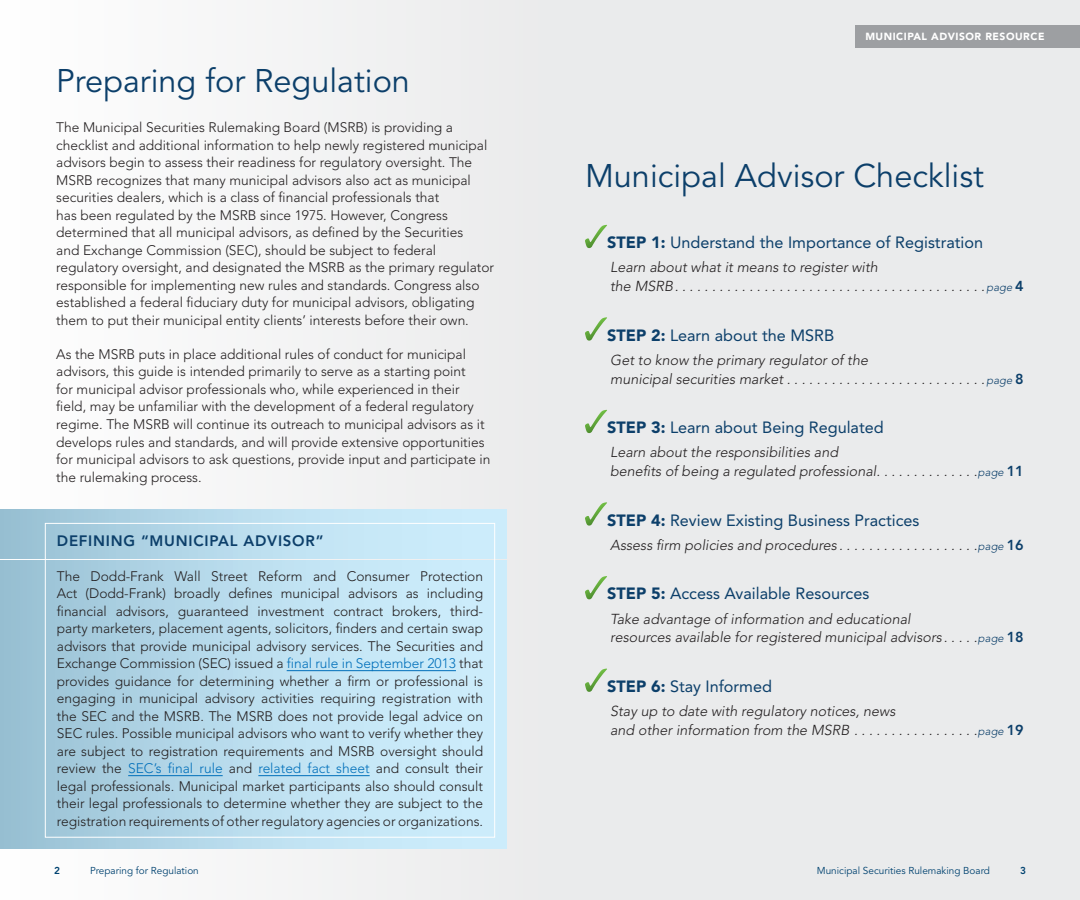
<style>
.page{position:relative;width:1080px;height:900px;background:#fff}
.page>*{position:absolute;margin:0;border:0;box-sizing:border-box;transform-origin:0 0}
.t1{font:32.5px "Avenir LT Std";color:#0c3f6a}
.t2{font:16.25px "Avenir LT Std";color:#0c3f6a}
.t3{font:800 15px "Avenir LT Std";letter-spacing:.05em;color:#0c3f6a}
.t4{font:italic 300 14.38px/18.8px "Avenir LT Std";color:#231f20}
.t5{font:300 13.75px/17.5px "Avenir LT Std";color:#231f20}
.t6{font:900 10.25px "Avenir LT Std";letter-spacing:.05em;color:#fff}
.t7{font:10px "Avenir LT Std";color:#004270}
.t8{font:800 10px "Avenir LT Std";color:#004270}
.s1{color:#006fba}
.s2{font-weight:900}
.s3{font-size:11.25px;color:#0c3f6a}
.s4{font-weight:800;font-style:normal;color:#0c3f6a}
</style>
<div class="page">
<div style="left:540px;top:0;width:540px;height:900px;background:#eaebec"></div>
<div style="left:0;top:0;width:540px;height:900px;background:#f4f4f5"></div>
<div style="left:855px;top:25px;width:225px;height:22px;background:#9d9fa2"></div>
<svg style="left:585px;top:225px;width:22px;height:23px"></svg>
<svg style="left:585px;top:317px;width:22px;height:24px"></svg>
<svg style="left:585px;top:410px;width:22px;height:23px"></svg>
<svg style="left:585px;top:502px;width:22px;height:24px"></svg>
<svg style="left:585px;top:576px;width:22px;height:23px"></svg>
<svg style="left:585px;top:669px;width:22px;height:23px"></svg>
<div style="left:0;top:510px;width:506px;height:48px;background:linear-gradient(to right,#9dc4d6,#d5f3ff)"></div>
<div style="left:0;top:561px;width:506px;height:288px;background:linear-gradient(to right,#9cc3d6,#d4f3ff)"></div>
<hr style="left:287px;top:670px;width:169px;height:1px;background:#006fba">
<hr style="left:128px;top:775px;width:95px;height:1px;background:#006fba">
<hr style="left:258px;top:775px;width:112px;height:1px;background:#006fba">
<div style="left:45px;top:523px;width:450px;height:315px;border:1px solid #fff"></div>
<h1 class="t1" style="left:56px;top:62px;width:355px">Preparing for Regulation</h1>
<p class="t5" style="left:56px;top:119px;width:439px">The Municipal Securities Rulemaking Board (MSRB) is providing a checklist and additional information to help newly registered municipal advisors begin to assess their readiness for regulatory oversight. The MSRB recognizes that many municipal advisors also act as municipal securities dealers, which is a class of financial professionals that<br>has been regulated by the MSRB since 1975. However, Congress determined that all municipal advisors, as defined by the Securities<br>and Exchange Commission (SEC), should be subject to federal regulatory oversight, and designated the MSRB as the primary regulator responsible for implementing new rules and standards. Congress also established a federal fiduciary duty for municipal advisors, obligating them to put their municipal entity clients’ interests before their own.</p>
<p class="t5" style="left:56px;top:346px;width:436px">As the MSRB puts in place additional rules of conduct for municipal advisors, this guide is intended primarily to serve as a starting point<br>for municipal advisor professionals who, while experienced in their field, may be unfamiliar with the development of a federal regulatory regime. The MSRB will continue its outreach to municipal advisors as it develops rules and standards, and will provide extensive opportunities for municipal advisors to ask questions, provide input and participate in the rulemaking process.</p>
<p class="t3" style="left:57px;top:532px;width:268px">DEFINING “MUNICIPAL ADVISOR”</p>
<p class="t5" style="left:57px;top:567px;width:428px;text-align:justify">The Dodd-Frank Wall Street Reform and Consumer Protection Act (Dodd-Frank) broadly defines municipal advisors as including financial advisors, guaranteed investment contract brokers, third&shy;party marketers, placement agents, solicitors, finders and certain swap advisors that provide municipal advisory services. The Securities and Exchange Commission (SEC) issued a <span class="s1">final rule in September 2013</span> that provides guidance for determining whether a firm or professional is engaging in municipal advisory activities requiring registration with the SEC and the MSRB. The MSRB does not provide legal advice on SEC rules. Possible municipal advisors who want to verify whether they are subject to registration requirements and MSRB oversight should review the <span class="s1">SEC’s final rule</span> and <span class="s1">related fact sheet</span> and consult their legal professionals. Municipal market participants also should consult their legal professionals to determine whether they are subject to the registration requirements of other regulatory agencies or organizations.</p>
<p class="t6" style="left:865px;top:30px;width:181px">MUNICIPAL ADVISOR RESOURCE</p>
<h1 class="t1" style="left:585px;top:158px;width:401px">Municipal Advisor Checklist</h1>
<p class="t2" style="left:607px;top:233px;width:378px"><span class="s2">STEP 1:</span> Understand the Importance of Registration</p>
<p class="t4" style="left:610px;top:258px;width:415px">Learn about what it means to register with<br>the MSRB . . . . . . . . . . . . . . . . . . . . . . . . . . . . . . . . . . . . . . . . . <span class="s3">page</span> <span class="s4">4</span></p>
<p class="t2" style="left:607px;top:326px;width:229px"><span class="s2">STEP 2:</span> Learn about the MSRB</p>
<p class="t4" style="left:610px;top:351px;width:415px">Get to know the primary regulator of the<br>municipal securities market . . . . . . . . . . . . . . . . . . . . . . . . . . <span class="s3">page</span> <span class="s4">8</span></p>
<p class="t2" style="left:607px;top:418px;width:278px"><span class="s2">STEP 3:</span> Learn about Being Regulated</p>
<p class="t4" style="left:610px;top:443px;width:415px">Learn about the responsibilities and<br>benefits of being a regulated professional . . . . . . . . . . . . . <span class="s3">page</span> <span class="s4">11</span></p>
<p class="t2" style="left:607px;top:511px;width:314px"><span class="s2">STEP 4:</span> Review Existing Business Practices</p>
<p class="t4" style="left:610px;top:536px;width:415px">Assess firm policies and procedures . . . . . . . . . . . . . . . . . . <span class="s3">page</span> <span class="s4">16</span></p>
<p class="t2" style="left:607px;top:584px;width:264px"><span class="s2">STEP 5:</span> Access Available Resources</p>
<p class="t4" style="left:610px;top:610px;width:415px">Take advantage of information and educational<br>resources available for registered municipal advisors . . . . <span class="s3">page</span> <span class="s4">18</span></p>
<p class="t2" style="left:607px;top:677px;width:166px"><span class="s2">STEP 6:</span> Stay Informed</p>
<p class="t4" style="left:610px;top:702px;width:415px">Stay up to date with regulatory notices, news<br>and other information from the MSRB . . . . . . . . . . . . . . . . <span class="s3">page</span> <span class="s4">19</span></p>
<p class="t8" style="left:54px;top:864px;width:7px">2</p>
<p class="t7" style="left:90px;top:865px;width:110px">Preparing for Regulation</p>
<p class="t7" style="left:817px;top:865px;width:175px">Municipal Securities Rulemaking Board</p>
<p class="t8" style="left:1020px;top:864px;width:7px">3</p>
</div>
